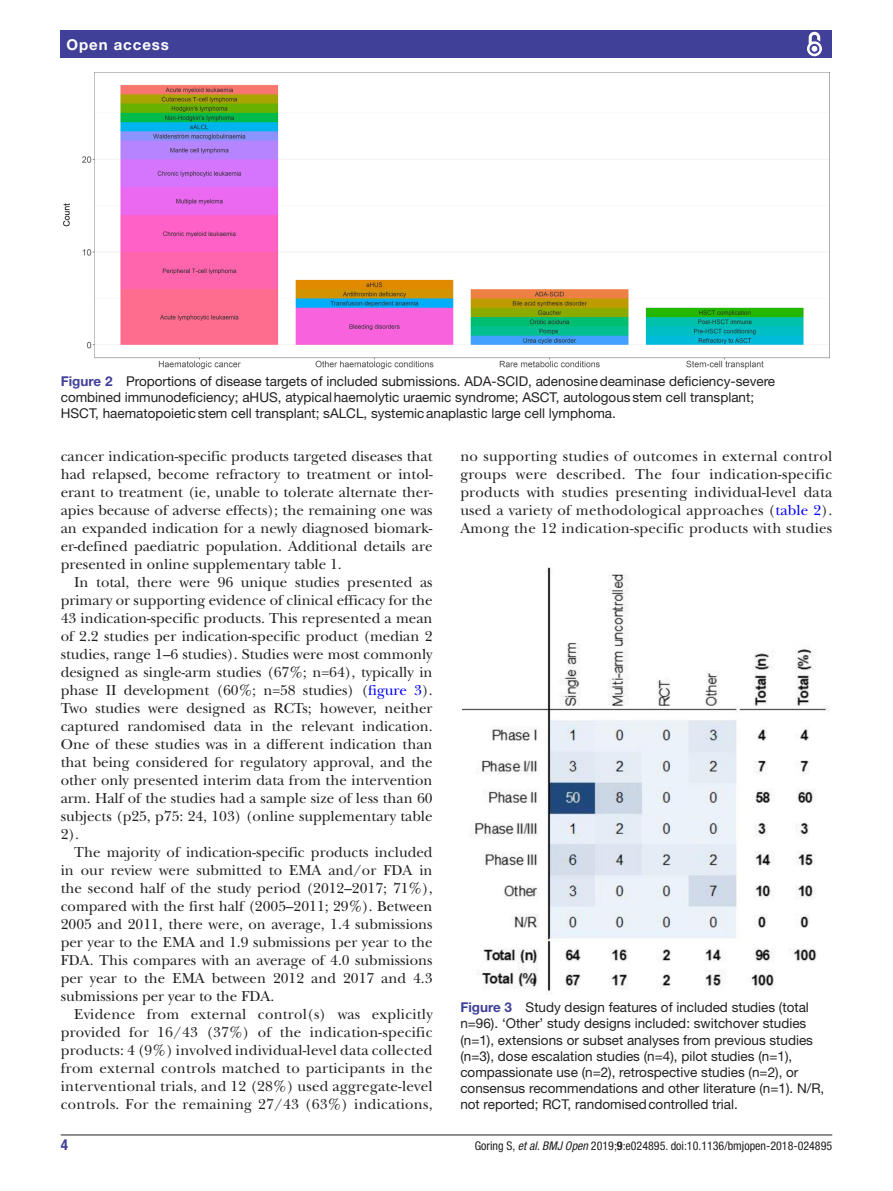
<style>
.page{position:relative;width:893px;height:1191px;background:#fff}
.page>*{position:absolute;margin:0;border:0;box-sizing:border-box;transform-origin:0 0}
.t1{font:15px/18px "New Baskerville";color:#231f20;text-align:justify}
.t2{font:700 15px "Helvetica Neue LT Std";letter-spacing:.065em;color:#fff}
.t3{font:700 condensed 15px "Helvetica Neue LT Std";color:#414099}
.t4{font:13.5px/16.2px "Helvetica Neue LT Std";color:#231f20}
.t5{font:condensed 12px "Helvetica Neue LT Std";color:#231f20}
.s1{font-weight:700;color:#414099}
.s2{color:#00f}
.s3{font-style:italic}
.s4{font-weight:700}
</style>
<div class="page">
<hr style="left:61px;top:1134px;width:771px;height:1px;background:#231f20">
<div style="left:61px;top:31px;width:771px;height:27px;background:#414099"></div>
<svg style="left:807px;top:31px;width:15px;height:26px"></svg>
<img style="left:64px;top:73px;width:765px;height:295px">
<img style="left:463px;top:567px;width:365px;height:425px">
<p class="t2" style="left:66px;top:35px;width:104px">Open access</p>
<p class="t4" style="left:61px;top:373px;width:716px"><span class="s1">Figure 2</span> Proportions of disease targets of included submissions. ADA-SCID, adenosinedeaminase deficiency-severe combined immunodeficiency; aHUS, atypicalhaemolytic uraemic syndrome; ASCT, autologous stem cell transplant;<br>HSCT, haematopoieticstem cell transplant; sALCL, systemicanaplastic large cell lymphoma.</p>
<p class="t1" style="left:61px;top:447px;width:373px">cancer indication-specific products targeted diseases that had relapsed, become refractory to treatment or intol&shy;erant to treatment (ie, unable to tolerate alternate ther&shy;apies because of adverse effects); the remaining one was an expanded indication for a newly diagnosed biomark&shy;er-defined paediatric population. Additional details are presented in online supplementary table 1.</p>
<p class="t1" style="left:61px;top:573px;width:373px;text-indent:14px">In total, there were 96 unique studies presented as primary or supporting evidence of clinical efficacy for the 43 indication-specific products. This represented a mean of 2.2 studies per indication-specific product (median 2 studies, range 1–6 studies). Studies were most commonly designed as single-arm studies (67%; n=64), typically in phase II development (60%; n=58 studies) (<span class="s2">figure 3</span>).<br>Two studies were designed as RCTs; however, neither captured randomised data in the relevant indication.<br>One of these studies was in a different indication than that being considered for regulatory approval, and the other only presented interim data from the intervention arm. Half of the studies had a sample size of less than 60 subjects (p25, p75: 24, 103) (online supplementary table 2).</p>
<p class="t1" style="left:61px;top:843px;width:373px;text-indent:14px">The majority of indication-specific products included in our review were submitted to EMA and/or FDA in the second half of the study period (2012–2017; 71%), compared with the first half (2005–2011; 29%). Between 2005 and 2011, there were, on average, 1.4 submissions per year to the EMA and 1.9 submissions per year to the FDA. This compares with an average of 4.0 submissions per year to the EMA between 2012 and 2017 and 4.3 submissions per year to the FDA.</p>
<p class="t1" style="left:61px;top:1005px;width:373px;text-indent:14px">Evidence from external control(s) was explicitly provided for 16/43 (37%) of the indication-specific products: 4 (9%) involved individual-level data collected from external controls matched to participants in the interventional trials, and 12 (28%) used aggregate-level controls. For the remaining 27/43 (63%) indications,</p>
<p class="t1" style="left:460px;top:447px;width:373px">no supporting studies of outcomes in external control groups were described. The four indication-specific products with studies presenting individual-level data used a variety of methodological approaches (<span class="s2">table 2</span>).<br>Among the 12 indication-specific products with studies</p>
<p class="t4" style="left:460px;top:999px;width:365px"><span class="s1">Figure 3</span> Study design features of included studies (total n=96). ‘Other’ study designs included: switchover studies (n=1), extensions or subset analyses from previous studies (n=3), dose escalation studies (n=4), pilot studies (n=1), compassionate use (n=2), retrospective studies (n=2), or consensus recommendations and other literature (n=1). N/R, not reported; RCT, randomisedcontrolled trial.</p>
<p class="t3" style="left:61px;top:1135px;width:9px">4</p>
<p class="t5" style="left:475px;top:1138px;width:359px">Goring S, <span class="s3">et al</span>. <span class="s3">BMJ Open</span> 2019;<span class="s4">9</span>:e024895. doi:10.1136/bmjopen-2018-024895</p>
</div>
